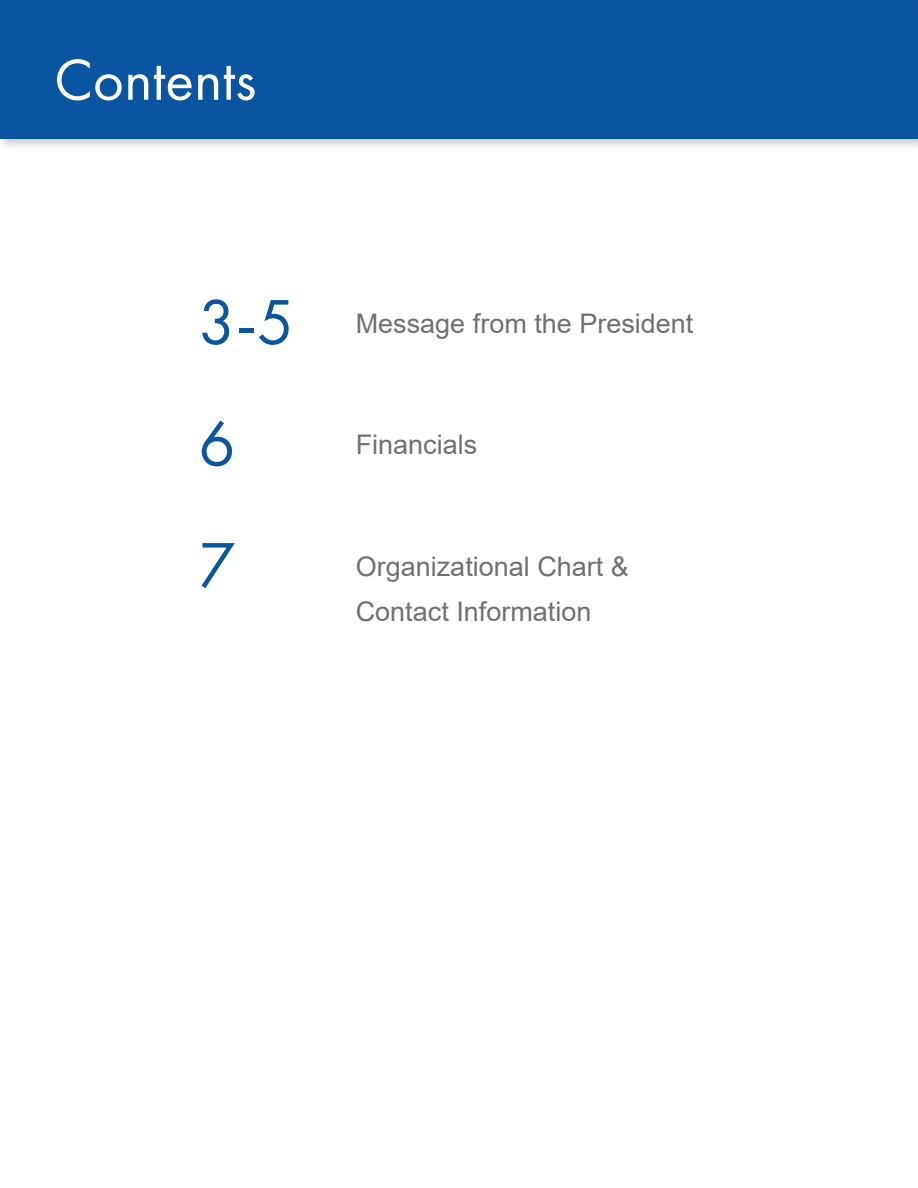
<style>
.page{position:relative;width:918px;height:1188px;background:#fff}
.page>*{position:absolute;margin:0;border:0;box-sizing:border-box;transform-origin:0 0}
.t1{font:66px "Futura PT";color:#0a55a0}
.t2{font:60px "Futura PT";color:#fff}
.t3{font:27px/45px "Arial";color:#6f7073}
</style>
<div class="page">
<div style="left:0;top:0;width:918px;height:152px;background:#231f20;opacity:.23"></div>
<div style="left:0;top:0;width:918px;height:139px;background:#0a55a0"></div>
<hr style="left:915px;top:0;width:3px;height:152px;background:#231f20;opacity:.23">
<hr style="left:917px;top:0;width:1px;height:139px;background:#0a55a0">
<p class="t2" style="left:54px;top:44px;width:204px">Contents</p>
<p class="t1" style="left:198px;top:283px;width:98px">3-5</p>
<p class="t1" style="left:198px;top:405px;width:39px">6</p>
<p class="t1" style="left:198px;top:526px;width:39px">7</p>
<p class="t3" style="left:356px;top:301px;width:339px">Message from the President</p>
<p class="t3" style="left:356px;top:422px;width:123px">Financials</p>
<p class="t3" style="left:356px;top:544px;width:275px">Organizational Chart &amp;<br>Contact Information</p>
</div>
